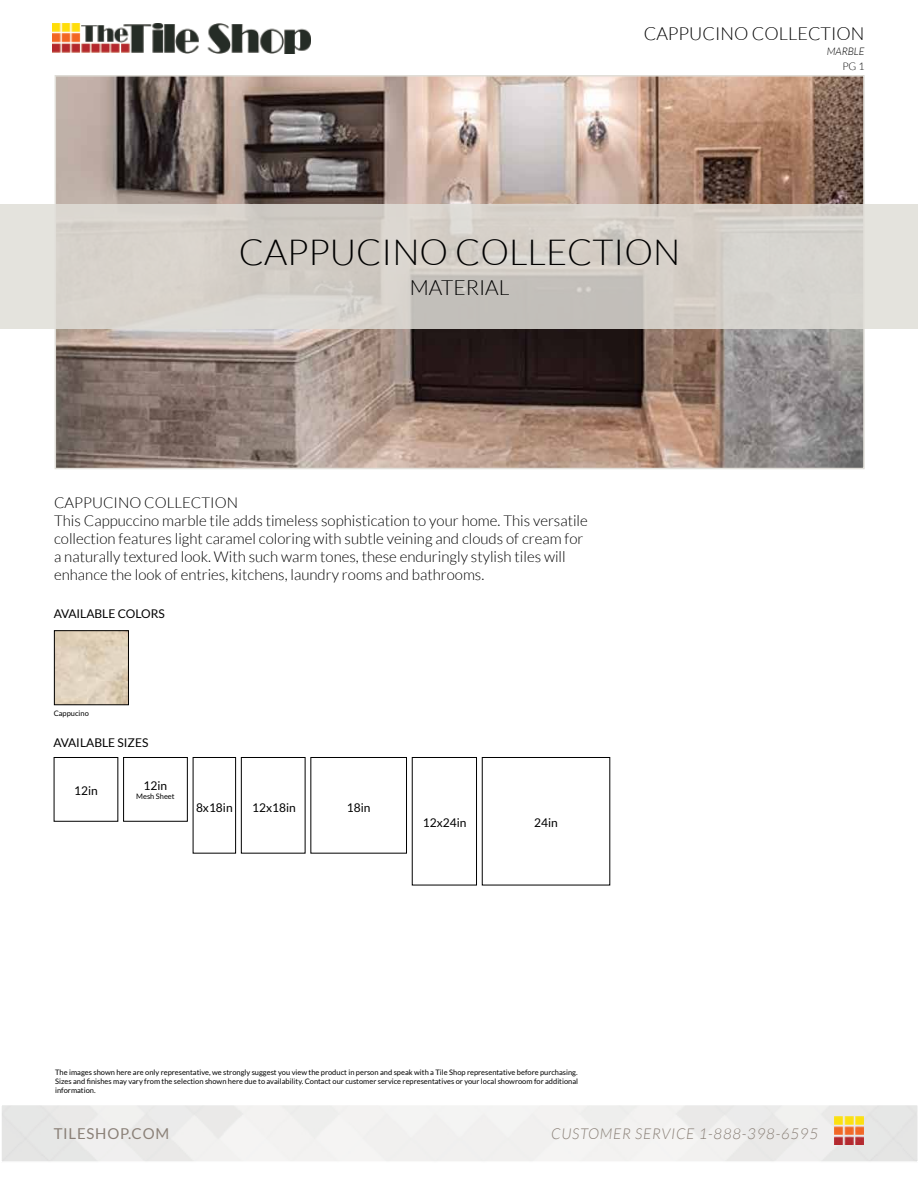
<style>
.page{position:relative;width:918px;height:1188px;background:#fff}
.page>*{position:absolute;margin:0;border:0;box-sizing:border-box;transform-origin:0 0}
.t1{font:300 36px "Lato";color:#000}
.t2{font:300 21px "Lato";color:#000}
.t3{font:300 18px "Lato";color:#000}
.t4{font:300 15px/18px "Lato";color:#000}
.t5{font:italic 300 15px "Lato";letter-spacing:.05em;color:#8b8178}
.t6{font:15px "Lato";letter-spacing:.05em;color:#8b8178}
.t7{font:12px "Lato";color:#000}
.t8{font:italic 300 10.5px "Lato";color:#000}
.t9{font:300 10.5px "Lato";color:#000}
.t10{font:7.5px/9px "Lato";color:#000;text-align:justify}
</style>
<div class="page">
<img style="left:58px;top:78px;width:804px;height:388px">
<div style="left:55px;top:75px;width:810px;height:394px;border:2px solid #e0ded8"></div>
<svg style="left:0;top:205px;width:918px;height:124px;background:#d5d1ca"></svg>
<svg style="left:2px;top:1105px;width:916px;height:57px"></svg>
<img style="left:53px;top:24px;width:258px;height:30px">
<img style="left:835px;top:1116px;width:29px;height:28px">
<img style="left:56px;top:632px;width:71px;height:71px">
<div style="left:54px;top:630px;width:75px;height:75px;border:1px solid #000"></div>
<div style="left:123px;top:757px;width:65px;height:65px;border:1px solid #000"></div>
<div style="left:54px;top:757px;width:64px;height:65px;border:1px solid #000"></div>
<div style="left:412px;top:757px;width:65px;height:128px;border:1px solid #000"></div>
<div style="left:310px;top:757px;width:97px;height:97px;border:1px solid #000"></div>
<div style="left:193px;top:757px;width:43px;height:97px;border:1px solid #000"></div>
<div style="left:241px;top:757px;width:64px;height:97px;border:1px solid #000"></div>
<h3 class="t3" style="left:644px;top:23px;width:222px">CAPPUCINO COLLECTION</h3>
<h3 class="t8" style="left:827px;top:45px;width:39px">MARBLE</h3>
<h3 class="t9" style="left:842px;top:60px;width:24px">PG 1</h3>
<h1 class="t1" style="left:239px;top:233px;width:443px">CAPPUCINO COLLECTION</h1>
<h2 class="t2" style="left:410px;top:277px;width:101px">MATERIAL</h2>
<p class="t4" style="left:54px;top:493px;width:535px">CAPPUCINO COLLECTION<br>This Cappuccino marble tile adds timeless sophistication to your home. This versatile collection features light caramel coloring with subtle veining and clouds of cream for a naturally textured look. With such warm tones, these enduringly stylish tiles will enhance the look of entries, kitchens, laundry rooms and bathrooms.</p>
<h3 class="t7" style="left:54px;top:607px;width:113px">AVAILABLE COLORS</h3>
<p class="t10" style="left:54px;top:709px;width:37px">Cappucino</p>
<h3 class="t7" style="left:53px;top:736px;width:96px">AVAILABLE SIZES</h3>
<h3 class="t7" style="left:144px;top:779px;width:25px">12in</h3>
<p class="t10" style="left:136px;top:792px;width:40px">Mesh Sheet</p>
<h3 class="t7" style="left:74px;top:784px;width:25px">12in</h3>
<h3 class="t7" style="left:196px;top:801px;width:38px">8x18in</h3>
<h3 class="t7" style="left:252px;top:801px;width:45px">12x18in</h3>
<h3 class="t7" style="left:347px;top:801px;width:25px">18in</h3>
<h3 class="t7" style="left:423px;top:816px;width:45px">12x24in</h3>
<h3 class="t7" style="left:534px;top:816px;width:25px">24in</h3>
<p class="t10" style="left:55px;top:1067px;width:524px">The images shown here are only representative, we strongly suggest you view the product in person and speak with a Tile Shop representative before purchasing.<br>Sizes and finishes may vary from the selection shown here due to availability. Contact our customer service representatives or your local showroom for additional information.</p>
<h3 class="t6" style="left:54px;top:1125px;width:117px">TILESHOP.COM</h3>
<h3 class="t5" style="left:551px;top:1125px;width:268px">CUSTOMER SERVICE 1-888-398-6595</h3>
</div>
